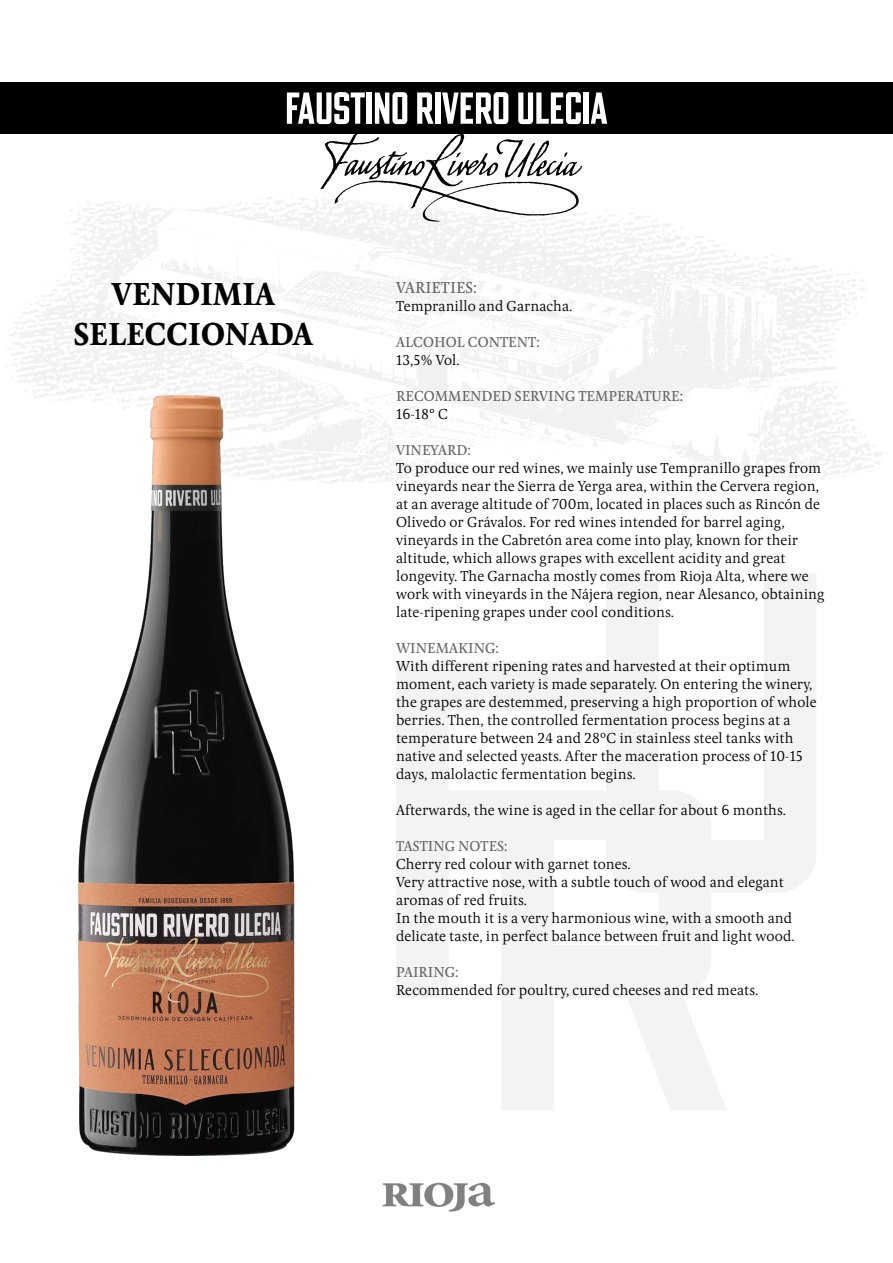
<style>
.page{position:relative;width:893px;height:1263px;background:#fff}
.page>*{position:absolute;margin:0;border:0;box-sizing:border-box;transform-origin:0 0}
.t1{font:700 33px/39.6px "Pona";color:#000;text-align:center}
.t2{font:500 16.5px "Pona";color:#666}
.t3{font:300 15px/18px "Pona";color:#000}
.t4{font:500 15px "Pona";color:#666}
</style>
<div class="page">
<svg style="left:396px;top:573px;width:420px;height:537px"></svg>
<img style="left:382px;top:1182px;width:114px;height:30px">
<div style="left:0;top:82px;width:893px;height:52px;background:#000"></div>
<div style="left:435px;top:92px;width:5px;height:32px;background:#fff"></div>
<svg style="left:417px;top:92px;width:17px;height:32px"></svg>
<div style="left:366px;top:92px;width:5px;height:32px;background:#fff"></div>
<svg style="left:375px;top:92px;width:32px;height:32px"></svg>
<svg style="left:287px;top:92px;width:78px;height:32px"></svg>
<svg style="left:442px;top:92px;width:66px;height:32px"></svg>
<div style="left:584px;top:92px;width:5px;height:32px;background:#fff"></div>
<svg style="left:591px;top:92px;width:16px;height:32px"></svg>
<svg style="left:518px;top:92px;width:63px;height:32px"></svg>
<svg style="left:321px;top:134px;width:261px;height:88px"></svg>
<img style="left:79px;top:396px;width:254px;height:760px">
<h1 class="t1" style="left:74px;top:275px;width:241px">VENDIMIA<br>SELECCIONADA</h1>
<p class="t2" style="left:396px;top:276px;width:82px">VARIETIES:</p>
<p class="t3" style="left:396px;top:297px;width:178px">Tempranillo and Garnacha.</p>
<p class="t4" style="left:396px;top:332px;width:145px">ALCOHOL CONTENT:</p>
<p class="t3" style="left:396px;top:351px;width:65px">13,5% Vol.</p>
<p class="t4" style="left:396px;top:386px;width:289px">RECOMMENDED SERVING TEMPERATURE:</p>
<p class="t3" style="left:396px;top:405px;width:53px">16-18° C</p>
<p class="t4" style="left:396px;top:440px;width:76px">VINEYARD:</p>
<p class="t3" style="left:396px;top:459px;width:430px">To produce our red wines, we mainly use Tempranillo grapes from vineyards near the Sierra de Yerga area, within the Cervera region, at an average altitude of 700m, located in places such as Rincón de Olivedo or Grávalos. For red wines intended for barrel aging, vineyards in the Cabretón area come into play, known for their altitude, which allows grapes with excellent acidity and great longevity. The Garnacha mostly comes from Rioja Alta, where we work with vineyards in the Nájera region, near Alesanco, obtaining late-ripening grapes under cool conditions.</p>
<p class="t4" style="left:396px;top:638px;width:104px">WINEMAKING:</p>
<p class="t3" style="left:396px;top:657px;width:422px">With different ripening rates and harvested at their optimum moment, each variety is made separately. On entering the winery, the grapes are destemmed, preserving a high proportion of whole berries. Then, the controlled fermentation process begins at a temperature between 24 and 28ºC in stainless steel tanks with native and selected yeasts. After the maceration process of 10-15 days, malolactic fermentation begins.</p>
<p class="t3" style="left:396px;top:801px;width:392px">Afterwards, the wine is aged in the cellar for about 6 months.</p>
<p class="t4" style="left:396px;top:836px;width:113px">TASTING NOTES:</p>
<p class="t3" style="left:396px;top:855px;width:400px">Cherry red colour with garnet tones.<br>Very attractive nose, with a subtle touch of wood and elegant aromas of red fruits.<br>In the mouth it is a very harmonious wine, with a smooth and delicate taste, in perfect balance between fruit and light wood.</p>
<p class="t4" style="left:396px;top:962px;width:64px">PAIRING:</p>
<p class="t3" style="left:396px;top:981px;width:364px">Recommended for poultry, cured cheeses and red meats.</p>
</div>
